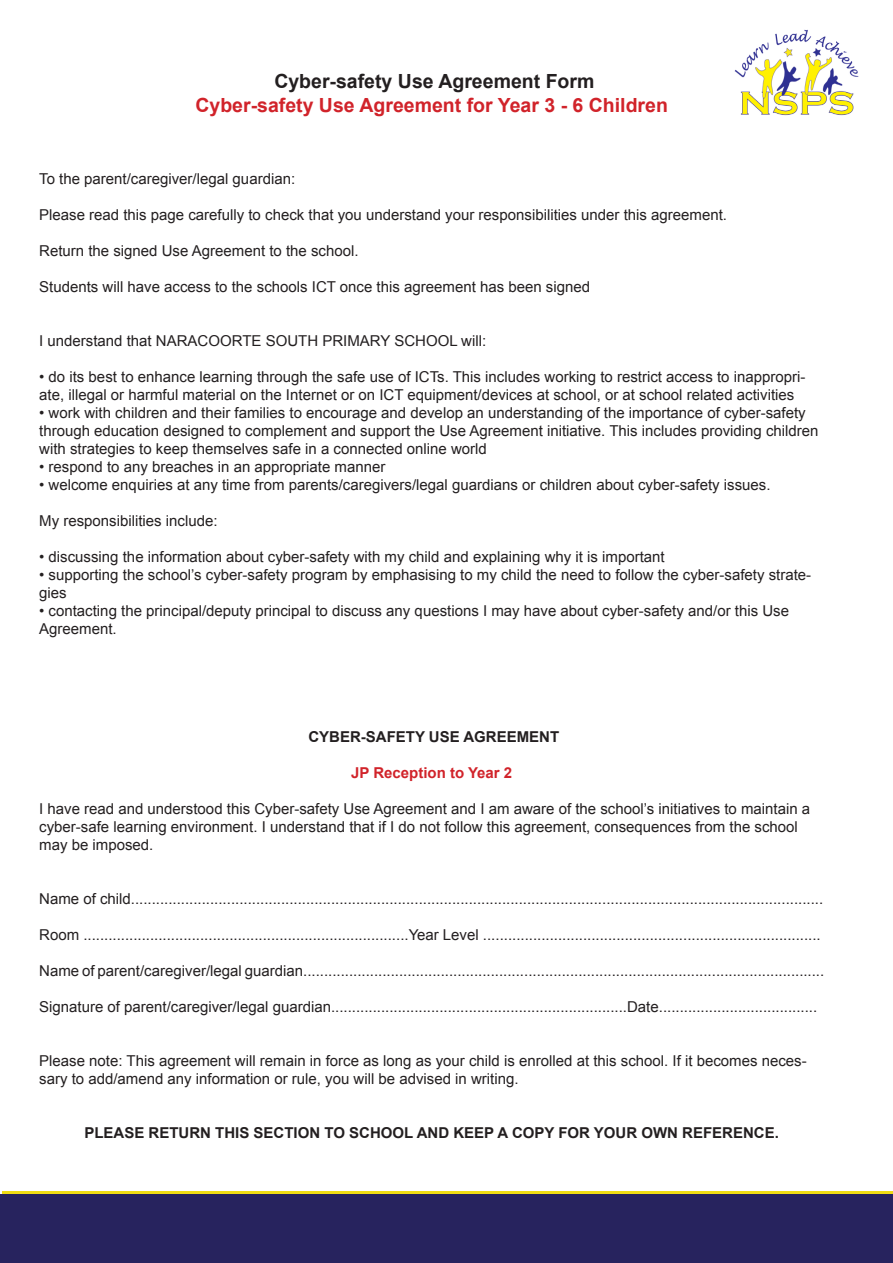
<style>
.page{position:relative;width:893px;height:1263px;background:#fff}
.page>*{position:absolute;margin:0;border:0;box-sizing:border-box;transform-origin:0 0}
.t1{font:700 19.5px "Arial";color:#d1232a}
.t2{font:700 19.5px "Arial";color:#231f20}
.t3{font:15px/18px "Arial";color:#231f20}
.t4{font:700 15px "Arial";color:#231f20}
.t5{font:700 15px "Arial";color:#d1232a}
</style>
<div class="page">
<div style="left:0;top:1194px;width:893px;height:69px;background:#27235e"></div>
<hr style="left:2px;top:1191px;width:891px;height:3px;background:#efdc13">
<img style="left:735px;top:29px;width:124px;height:87px">
<p class="t2" style="left:274px;top:69px;width:322px">Cyber-safety Use Agreement Form</p>
<p class="t1" style="left:195px;top:92px;width:474px">Cyber-safety Use Agreement for Year 3 - 6 Children</p>
<p class="t3" style="left:39px;top:170px;width:257px">To the parent/caregiver/legal guardian:</p>
<p class="t3" style="left:39px;top:206px;width:689px">Please read this page carefully to check that you understand your responsibilities under this agreement.</p>
<p class="t3" style="left:39px;top:242px;width:321px">Return the signed Use Agreement to the school.</p>
<p class="t3" style="left:39px;top:278px;width:552px">Students will have access to the schools ICT once this agreement has been signed</p>
<p class="t3" style="left:39px;top:332px;width:449px">I understand that NARACOORTE SOUTH PRIMARY SCHOOL will:</p>
<p class="t3" style="left:39px;top:368px;width:768px">• do its best to enhance learning through the safe use of ICTs. This includes working to restrict access to inappropri&shy;ate, illegal or harmful material on the Internet or on ICT equipment/devices at school, or at school related activities</p>
<p class="t3" style="left:39px;top:404px;width:781px">• work with children and their families to encourage and develop an understanding of the importance of cyber-safety through education designed to complement and support the Use Agreement initiative. This includes providing children with strategies to keep themselves safe in a connected online world</p>
<p class="t3" style="left:39px;top:458px;width:348px">• respond to any breaches in an appropriate manner</p>
<p class="t3" style="left:39px;top:476px;width:733px">• welcome enquiries at any time from parents/caregivers/legal guardians or children about cyber-safety issues.</p>
<p class="t3" style="left:39px;top:512px;width:180px">My responsibilities include:</p>
<p class="t3" style="left:39px;top:548px;width:627px">• discussing the information about cyber-safety with my child and explaining why it is important</p>
<p class="t3" style="left:39px;top:566px;width:774px">• supporting the school’s cyber-safety program by emphasising to my child the need to follow the cyber-safety strate&shy;gies</p>
<p class="t3" style="left:39px;top:602px;width:751px">• contacting the principal/deputy principal to discuss any questions I may have about cyber-safety and/or this Use</p>
<p class="t3" style="left:39px;top:620px;width:79px">Agreement.</p>
<p class="t4" style="left:308px;top:727px;width:252px">CYBER-SAFETY USE AGREEMENT</p>
<p class="t5" style="left:351px;top:763px;width:163px">JP Reception to Year 2</p>
<p class="t3" style="left:39px;top:800px;width:772px">I have read and understood this Cyber-safety Use Agreement and I am aware of the school’s initiatives to maintain a cyber-safe learning environment. I understand that if I do not follow this agreement, consequences from the school may be imposed.</p>
<p class="t3" style="left:39px;top:890px;width:785px">Name of child......................................................................................................................................................................</p>
<p class="t3" style="left:39px;top:926px;width:783px">Room ..............................................................................Year Level .................................................................................</p>
<p class="t3" style="left:39px;top:962px;width:786px">Name of parent/caregiver/legal guardian.............................................................................................................................</p>
<p class="t3" style="left:39px;top:998px;width:780px">Signature of parent/caregiver/legal guardian.......................................................................Date......................................</p>
<p class="t3" style="left:39px;top:1052px;width:769px">Please note: This agreement will remain in force as long as your child is enrolled at this school. If it becomes neces&shy;sary to add/amend any information or rule, you will be advised in writing.</p>
<p class="t4" style="left:84px;top:1123px;width:696px">PLEASE RETURN THIS SECTION TO SCHOOL AND KEEP A COPY FOR YOUR OWN REFERENCE.</p>
</div>
